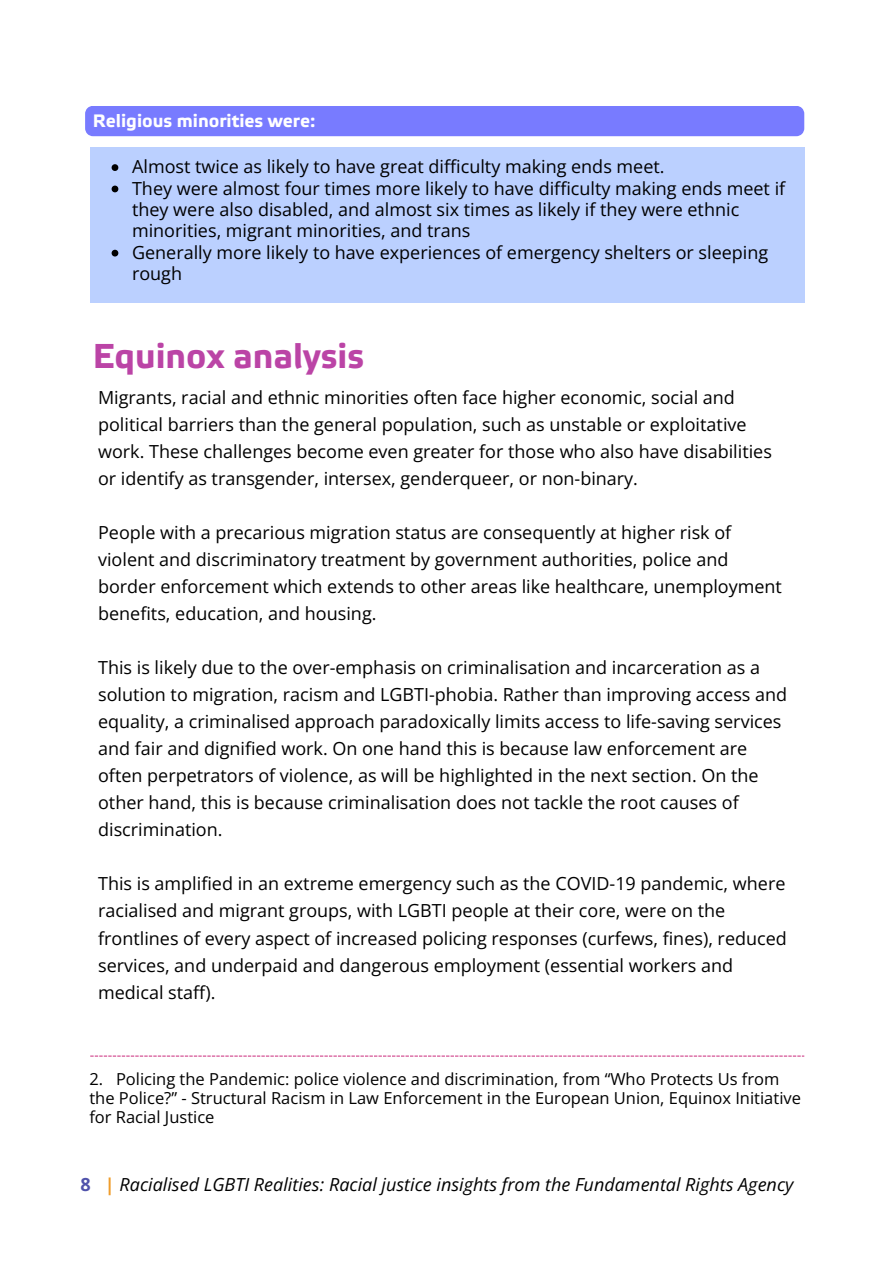
<style>
.page{position:relative;width:894px;height:1264px;background:#fff}
.page>*{position:absolute;margin:0;border:0;box-sizing:border-box;transform-origin:0 0}
.t1{font:700 34.5px "Etelka Text Pro";color:#bb44a6}
.t2{font:18px/27px "Open Sans";color:#000}
.t3{font:italic 18px "Open Sans";color:#000}
.t4{font:700 18px "Etelka Text Pro";color:#fff}
.t5{font:16.5px/19.2px "Open Sans";color:#000}
.s1{font-weight:700;font-style:normal;color:#5052ab}
.s2{font-weight:700;font-style:normal;color:#ef9c2a}
</style>
<div class="page">
<div style="left:90px;top:147px;width:714px;height:155px;background:#bbd0ff"></div>
<div style="left:85px;top:106px;width:719px;height:30px;background:#787bff"></div>
<svg style="left:112px;top:164px;width:6px;height:7px"></svg>
<svg style="left:112px;top:186px;width:6px;height:6px"></svg>
<svg style="left:112px;top:250px;width:6px;height:6px"></svg>
<svg style="left:90px;top:1055px;width:714px;height:1px"></svg>
<p class="t4" style="left:93px;top:110px;width:224px">Religious minorities were:</p>
<p class="t2" style="left:132px;top:153px;width:534px">Almost twice as likely to have great difficulty making ends meet.</p>
<p class="t2" style="left:132px;top:177px;width:654px;line-height:21.3px">They were almost four times more likely to have difficulty making ends meet if they were also disabled, and almost six times as likely if they were ethnic minorities, migrant minorities, and trans</p>
<p class="t2" style="left:132px;top:241px;width:637px;line-height:21.3px">Generally more likely to have experiences of emergency shelters or sleeping rough</p>
<p class="t1" style="left:93px;top:337px;width:273px">Equinox analysis</p>
<h2 class="t2" style="left:98px;top:384px;width:675px">Migrants, racial and ethnic minorities often face higher economic, social and political barriers than the general population, such as unstable or exploitative work. These challenges become even greater for those who also have disabilities or identify as transgender, intersex, genderqueer, or non-binary.</h2>
<p class="t2" style="left:98px;top:519px;width:685px">People with a precarious migration status are consequently at higher risk of violent and discriminatory treatment by government authorities, police and border enforcement which extends to other areas like healthcare, unemployment benefits, education, and housing.</p>
<p class="t2" style="left:98px;top:654px;width:690px">This is likely due to the over-emphasis on criminalisation and incarceration as a solution to migration, racism and LGBTI-phobia. Rather than improving access and equality, a criminalised approach paradoxically limits access to life-saving services and fair and dignified work. On one hand this is because law enforcement are often perpetrators of violence, as will be highlighted in the next section. On the other hand, this is because criminalisation does not tackle the root causes of discrimination.</p>
<p class="t2" style="left:98px;top:870px;width:690px">This is amplified in an extreme emergency such as the COVID-19 pandemic, where racialised and migrant groups, with LGBTI people at their core, were on the frontlines of every aspect of increased policing responses (curfews, fines), reduced services, and underpaid and dangerous employment (essential workers and medical staff).</p>
<p class="t5" style="left:89px;top:1068px;width:713px">2. Policing the Pandemic: police violence and discrimination, from “Who Protects Us from the Police?” - Structural Racism in Law Enforcement in the European Union, Equinox Initiative for Racial Justice</p>
<h1 class="t3" style="left:81px;top:1171px;width:714px"><span class="s1">8</span> <span class="s2">|</span> Racialised LGBTI Realities: Racial justice insights from the Fundamental Rights Agency</h1>
</div>
